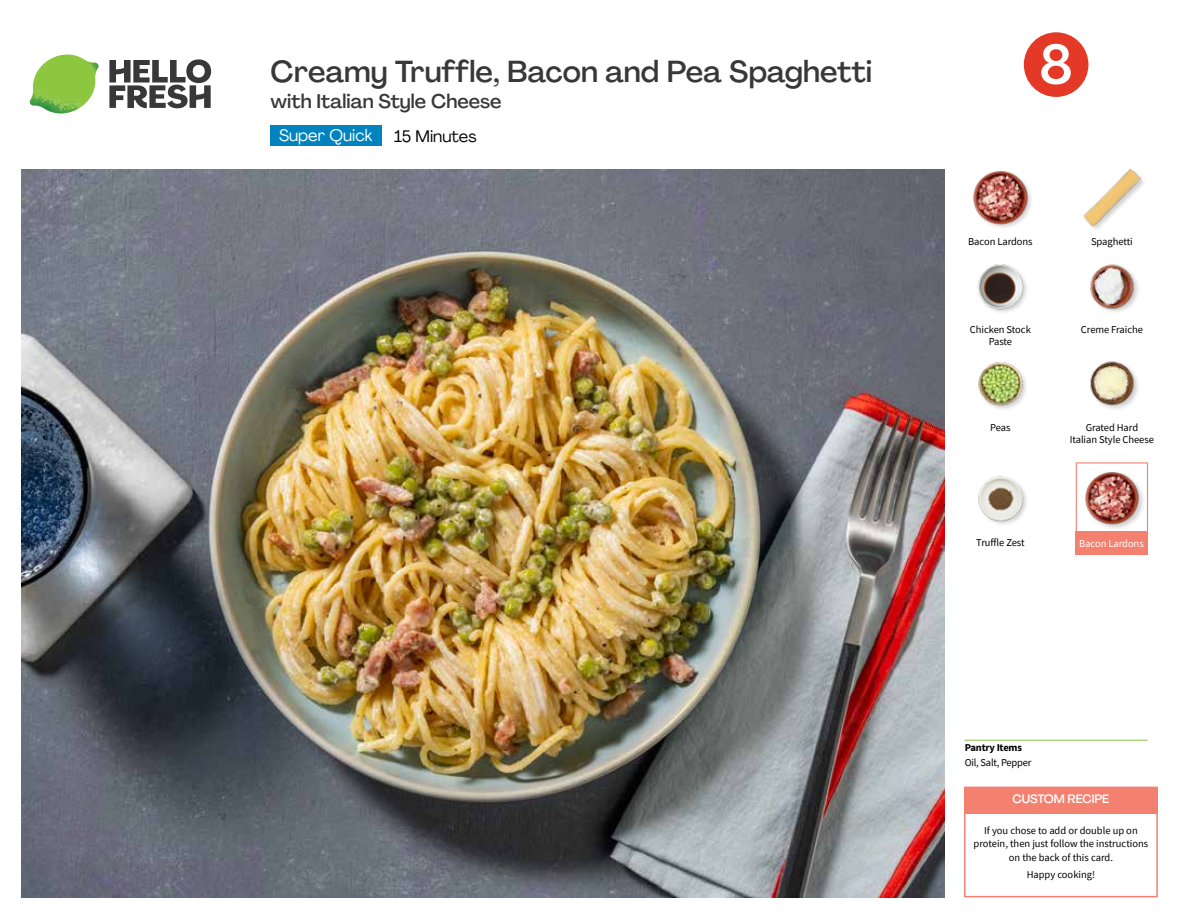
<style>
.page{position:relative;width:1188px;height:918px;background:#fff}
.page>*{position:absolute;margin:0;border:0;box-sizing:border-box;transform-origin:0 0}
.t1{font:500 54px "Agrandir";color:#fff}
.t2{font:500 30px "Agrandir";color:#383839}
.t3{font:500 19.5px "Agrandir";color:#383839}
.t4{font:16.5px "Agrandir";color:#fff}
.t5{font:16.5px "Agrandir";color:#000}
.t6{font:500 12px "Agrandir";letter-spacing:-.01em;color:#fff}
.t7{font:10.5px/13.5px "Source Sans Pro";letter-spacing:-.005em;color:#000;text-align:center}
.t8{font:10.5px "Source Sans Pro";letter-spacing:-.005em;color:#fff}
.t9{font:700 10.5px "Source Sans Pro";letter-spacing:-.02em;color:#000}
</style>
<div class="page">
<svg style="left:109px;top:59px;width:102px;height:49px"></svg>
<img style="left:30px;top:55px;width:69px;height:59px">
<img style="left:21px;top:170px;width:924px;height:728px">
<hr style="left:965px;top:740px;width:182px;height:1px;background:#82c341">
<div style="left:964px;top:787px;width:194px;height:110px;border:2px solid #f48070"></div>
<div style="left:964px;top:787px;width:193px;height:27px;background:#f48070"></div>
<div style="left:1076px;top:462px;width:72px;height:73px;border:1px solid #f48070"></div>
<div style="left:1076px;top:531px;width:72px;height:24px;background:#f48070"></div>
<div style="left:1085px;top:470px;width:61px;height:61px;background:#000;opacity:.2"></div>
<img style="left:1085px;top:470px;width:56px;height:57px">
<div style="left:271px;top:126px;width:111px;height:20px;background:#0083be"></div>
<img style="left:978px;top:362px;width:48px;height:47px">
<img style="left:978px;top:476px;width:49px;height:48px">
<img style="left:1090px;top:361px;width:48px;height:48px">
<div style="left:973px;top:170px;width:61px;height:61px;background:#000;opacity:.2"></div>
<img style="left:973px;top:170px;width:56px;height:56px">
<img style="left:977px;top:264px;width:50px;height:49px">
<img style="left:1090px;top:264px;width:48px;height:48px">
<img style="left:1083px;top:169px;width:58px;height:57px">
<svg style="left:1023px;top:32px;width:66px;height:65px"></svg>
<h2 class="t2" style="left:271px;top:53px;width:603px">Creamy Truffle, Bacon and Pea Spaghetti</h2>
<h3 class="t3" style="left:271px;top:89px;width:232px">with Italian Style Cheese</h3>
<h3 class="t4" style="left:279px;top:125px;width:95px">Super Quick</h3>
<h3 class="t5" style="left:394px;top:126px;width:84px">15 Minutes</h3>
<h1 class="t1" style="left:1040px;top:31px;width:34px">8</h1>
<p class="t7" style="left:968px;top:234px;width:66px">Bacon Lardons</p>
<p class="t7" style="left:1091px;top:234px;width:43px">Spaghetti</p>
<p class="t7" style="left:970px;top:323px;width:62px">Chicken Stock</p>
<p class="t7" style="left:1081px;top:323px;width:64px">Creme Fraiche</p>
<p class="t7" style="left:989px;top:335px;width:25px">Paste</p>
<p class="t7" style="left:990px;top:420px;width:22px">Peas</p>
<p class="t7" style="left:976px;top:536px;width:50px">Truffle Zest</p>
<p class="t7" style="left:1070px;top:421px;width:86px;line-height:12px">Grated Hard<br>Italian Style Cheese</p>
<p class="t8" style="left:1079px;top:537px;width:66px">Bacon Lardons</p>
<p class="t9" style="left:965px;top:741px;width:59px">Pantry Items</p>
<p class="t7" style="left:965px;top:755px;width:68px">Oil, Salt, Pepper</p>
<p class="t6" style="left:1013px;top:792px;width:98px">CUSTOM RECIPE</p>
<p class="t7" style="left:974px;top:823px;width:176px">If you chose to add or double up on protein, then just follow the instructions on the back of this card.</p>
<p class="t7" style="left:1027px;top:868px;width:70px">Happy cooking!</p>
</div>
